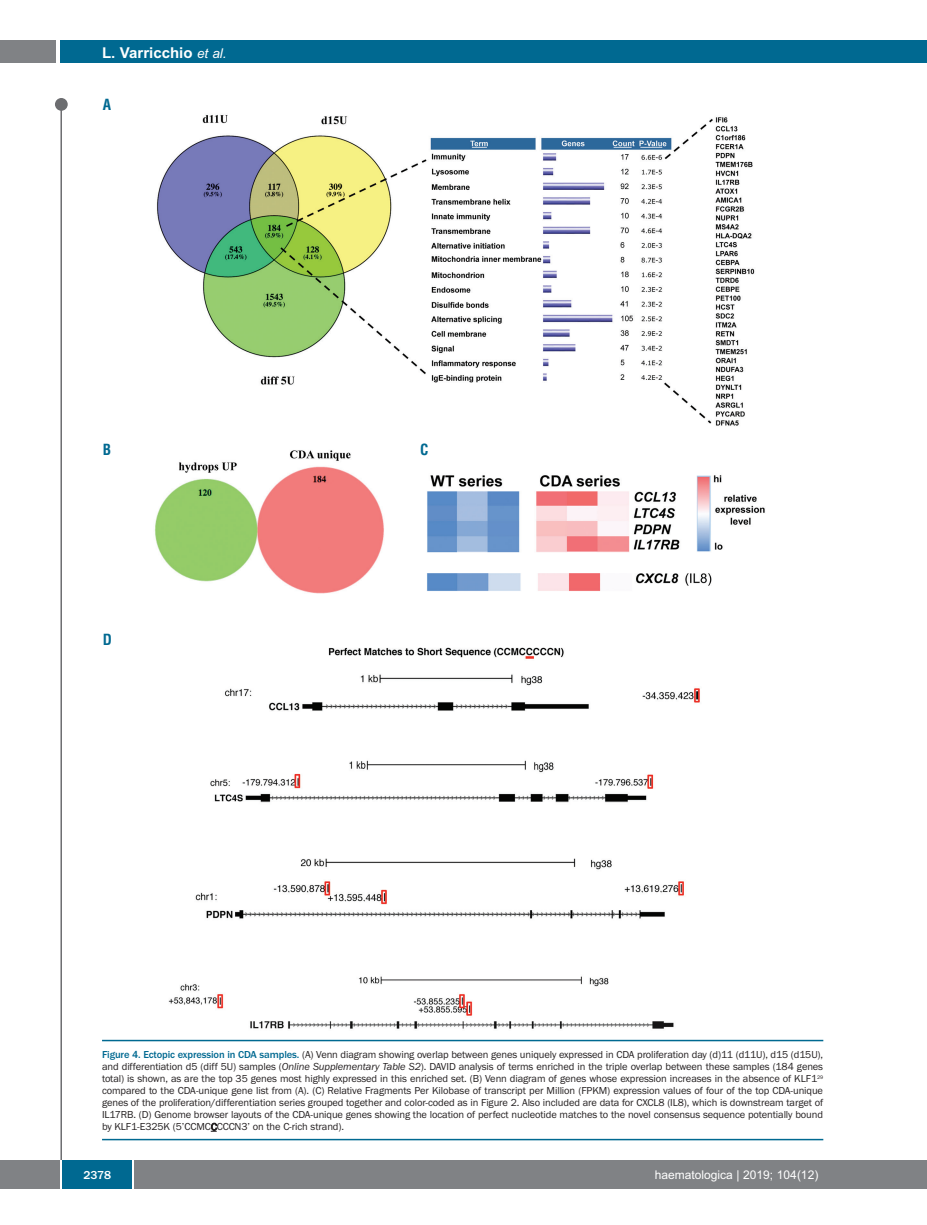
<style>
.page{position:relative;width:927px;height:1225px;background:#fff}
.page>*{position:absolute;margin:0;border:0;box-sizing:border-box;transform-origin:0 0}
.t1{font:700 15px "Arial";color:#fff}
.t2{font:700 condensed 15px "Helvetica";color:#006991}
.t3{font:12px "Arial";color:#fff}
.t4{font:500 12px "Franklin Gothic";color:#fff}
.t5{font:10.5px/12px "Franklin Gothic";letter-spacing:-.01em;color:#231f20;text-align:justify}
.s1{font-weight:400;font-style:italic;font-size:13.5px}
.s2{font-weight:500;color:#006991}
.s3{font-style:italic}
</style>
<div class="page">
<div style="left:911px;top:40px;width:16px;height:22px;background:#006991"></div>
<div style="left:910px;top:1160px;width:17px;height:28px;background:#808285"></div>
<div style="left:55px;top:98px;width:13px;height:13px;background:#6c6d70;border-radius:50%"></div>
<hr style="left:60px;top:101px;width:2px;height:1061px;background:#6c6d70">
<div style="left:60px;top:40px;width:852px;height:22px;background:#006991"></div>
<div style="left:0;top:40px;width:56px;height:22px;background:#808285"></div>
<div style="left:0;top:1160px;width:911px;height:28px;background:#808285"></div>
<div style="left:62px;top:1160px;width:71px;height:28px;background:#006991"></div>
<hr style="left:60px;top:1160px;width:2px;height:28px;background:#fff">
<svg style="left:133px;top:1160px;width:1px;height:28px"></svg>
<img style="left:155px;top:114px;width:610px;height:915px">
<hr style="left:102px;top:1039px;width:721px;height:2px;background:#006991">
<hr style="left:102px;top:1138px;width:721px;height:2px;background:#006991">
<h1 class="t1" style="left:102px;top:44px;width:126px">L. Varricchio <span class="s1">et al.</span></h1>
<h1 class="t2" style="left:103px;top:96px;width:10px">A</h1>
<h1 class="t2" style="left:103px;top:441px;width:10px">B</h1>
<h1 class="t2" style="left:103px;top:631px;width:11px">D</h1>
<h1 class="t2" style="left:420px;top:441px;width:10px">C</h1>
<p class="t5" style="left:102px;top:1048px;width:723px"><span class="s2">Figure 4. Ectopic expression in CDA samples.</span> (A) Venn diagram showing overlap between genes uniquely expressed in CDA proliferation day (d)11 (d11U), d15 (d15U), and differentiation d5 (diff 5U) samples (<span class="s3">Online Supplementary Table S2</span>). DAVID analysis of terms enriched in the triple overlap between these samples (184 genes total) is shown, as are the top 35 genes most highly expressed in this enriched set. (B) Venn diagram of genes whose expression increases in the absence of KLF1<sup>29 </sup>compared to the CDA-unique gene list from (A). (C) Relative Fragments Per Kilobase of transcript per Million (FPKM) expression values of four of the top CDA-unique genes of the proliferation/differentiation series grouped together and color-coded as in Figure 2. Also included are data for CXCL8 (IL8), which is downstream target of IL17RB. (D) Genome browser layouts of the CDA-unique genes showing the location of perfect nucleotide matches to the novel consensus sequence potentially bound by KLF1-E325K (5’CCMCCCCCN3’ on the C-rich strand).</p>
<p class="t4" style="left:83px;top:1167px;width:29px">2378</p>
<p class="t3" style="left:655px;top:1167px;width:165px">haematologica | 2019; 104(12)</p>
</div>
